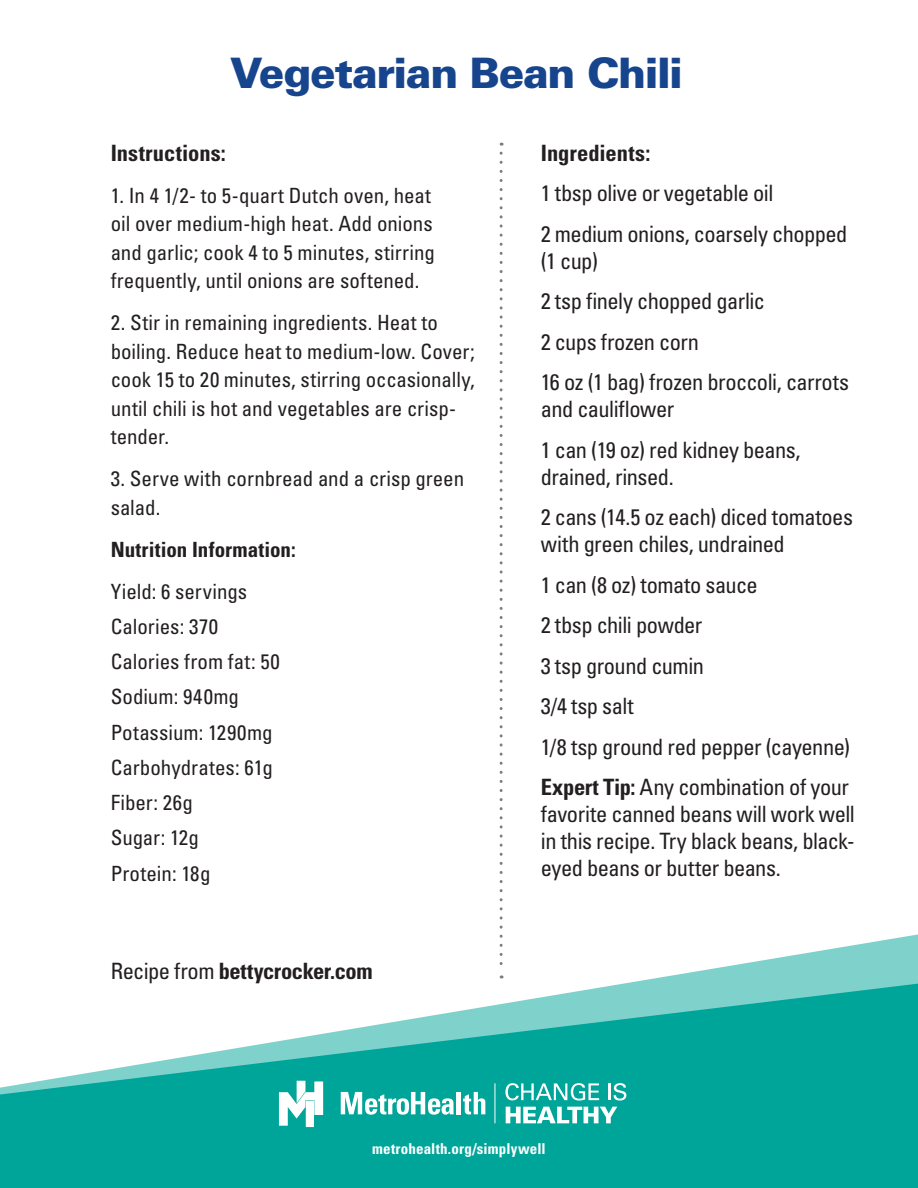
<style>
.page{position:relative;width:918px;height:1188px;background:#fff}
.page>*{position:absolute;margin:0;border:0;box-sizing:border-box;transform-origin:0 0}
.Body_copy_Plain_9_12{font:900 42px "Univers";letter-spacing:-.03em;color:#17458d}
.Body_copy_Plain_9_12-2{font:condensed 22.5px/27px "Univers";letter-spacing:-.025em;color:#231f20}
.Body_copy_Plain_9_12-3{font:700 condensed 22.5px "Univers";letter-spacing:-.02em;color:#231f20}
.Body_copy_Plain_9_12-4{font:700 condensed 22.5px "Univers";color:#231f20}
.Body_copy_Plain_9_12-5{font:condensed 21px/28.5px "Univers";color:#231f20}
.Body_copy_Plain_9_12-6{font:700 condensed 21px "Univers";letter-spacing:.005em;color:#231f20}
.Body_copy_Plain_9_12-7{font:700 condensed 15px "Univers";letter-spacing:.01em;color:#fff}
.s1{font-weight:400}
.s2{font-weight:700}
</style>
<div class="page">
<div style="left:0;top:1100px;width:918px;height:88px;background:#00a59a"></div>
<svg style="left:505px;top:1100px;width:94px;height:1px"></svg>
<svg style="left:614px;top:1100px;width:12px;height:1px"></svg>
<svg style="left:506px;top:1107px;width:111px;height:16px"></svg>
<hr style="left:495px;top:1083px;width:1px;height:40px;background:#fff">
<svg style="left:279px;top:1100px;width:44px;height:26px"></svg>
<div style="left:306px;top:1101px;width:8px;height:26px;background:#fff"></div>
<svg style="left:341px;top:1100px;width:113px;height:15px"></svg>
<hr style="left:457px;top:1092px;width:4px;height:22px;background:#fff">
<svg style="left:463px;top:1100px;width:22px;height:14px"></svg>
<svg style="left:0;top:917px;width:918px;height:183px"></svg>
<svg style="left:500px;top:153px;width:3px;height:825px"></svg>
<p class="Body_copy_Plain_9_12" style="left:230px;top:46px;width:455px">Vegetarian Bean Chili</p>
<p class="Body_copy_Plain_9_12-4" style="left:111px;top:139px;width:117px">Instructions:</p>
<p class="Body_copy_Plain_9_12-5" style="left:111px;top:181px;width:326px">1. In 4 1/2- to 5-quart Dutch oven, heat oil over medium-high heat. Add onions and garlic; cook 4 to 5 minutes, stirring frequently, until onions are softened.</p>
<p class="Body_copy_Plain_9_12-5" style="left:111px;top:308px;width:366px">2. Stir in remaining ingredients. Heat to boiling. Reduce heat to medium-low. Cover; cook 15 to 20 minutes, stirring occasionally, until chili is hot and vegetables are crisp&shy;tender.</p>
<p class="Body_copy_Plain_9_12-5" style="left:111px;top:464px;width:355px">3. Serve with cornbread and a crisp green salad.</p>
<p class="Body_copy_Plain_9_12-6" style="left:111px;top:536px;width:187px">Nutrition Information:</p>
<p class="Body_copy_Plain_9_12-5" style="left:111px;top:577px;width:138px">Yield: 6 servings</p>
<p class="Body_copy_Plain_9_12-5" style="left:111px;top:612px;width:109px">Calories: 370</p>
<p class="Body_copy_Plain_9_12-5" style="left:111px;top:647px;width:171px">Calories from fat: 50</p>
<p class="Body_copy_Plain_9_12-5" style="left:111px;top:682px;width:130px">Sodium: 940mg</p>
<p class="Body_copy_Plain_9_12-5" style="left:111px;top:718px;width:163px">Potassium: 1290mg</p>
<p class="Body_copy_Plain_9_12-5" style="left:111px;top:753px;width:164px">Carbohydrates: 61g</p>
<p class="Body_copy_Plain_9_12-5" style="left:111px;top:788px;width:84px">Fiber: 26g</p>
<p class="Body_copy_Plain_9_12-5" style="left:111px;top:823px;width:90px">Sugar: 12g</p>
<p class="Body_copy_Plain_9_12-5" style="left:111px;top:859px;width:101px">Protein: 18g</p>
<p class="Body_copy_Plain_9_12-3" style="left:111px;top:957px;width:263px"><span class="s1">Recipe from</span> bettycrocker.com</p>
<p class="Body_copy_Plain_9_12-4" style="left:541px;top:139px;width:111px">Ingredients:</p>
<p class="Body_copy_Plain_9_12-2" style="left:541px;top:179px;width:234px">1 tbsp olive or vegetable oil</p>
<p class="Body_copy_Plain_9_12-2" style="left:541px;top:220px;width:308px">2 medium onions, coarsely chopped (1 cup)</p>
<p class="Body_copy_Plain_9_12-2" style="left:541px;top:287px;width:226px">2 tsp finely chopped garlic</p>
<p class="Body_copy_Plain_9_12-2" style="left:541px;top:328px;width:160px">2 cups frozen corn</p>
<p class="Body_copy_Plain_9_12-2" style="left:541px;top:368px;width:310px">16 oz (1 bag) frozen broccoli, carrots and cauliflower</p>
<p class="Body_copy_Plain_9_12-2" style="left:541px;top:436px;width:261px">1 can (19 oz) red kidney beans, drained, rinsed.</p>
<p class="Body_copy_Plain_9_12-2" style="left:541px;top:503px;width:314px">2 cans (14.5 oz each) diced tomatoes with green chiles, undrained</p>
<p class="Body_copy_Plain_9_12-2" style="left:541px;top:571px;width:219px">1 can (8 oz) tomato sauce</p>
<p class="Body_copy_Plain_9_12-2" style="left:541px;top:611px;width:163px">2 tbsp chili powder</p>
<p class="Body_copy_Plain_9_12-2" style="left:541px;top:652px;width:165px">3 tsp ground cumin</p>
<p class="Body_copy_Plain_9_12-2" style="left:541px;top:692px;width:94px">3/4 tsp salt</p>
<p class="Body_copy_Plain_9_12-2" style="left:541px;top:733px;width:311px">1/8 tsp ground red pepper (cayenne)</p>
<p class="Body_copy_Plain_9_12-2" style="left:541px;top:773px;width:316px"><span class="s2">Expert Tip:</span> Any combination of your favorite canned beans will work well in this recipe. Try black beans, black&shy;eyed beans or butter beans.</p>
<p class="Body_copy_Plain_9_12-7" style="left:372px;top:1139px;width:175px">metrohealth.org/simplywell</p>
</div>
